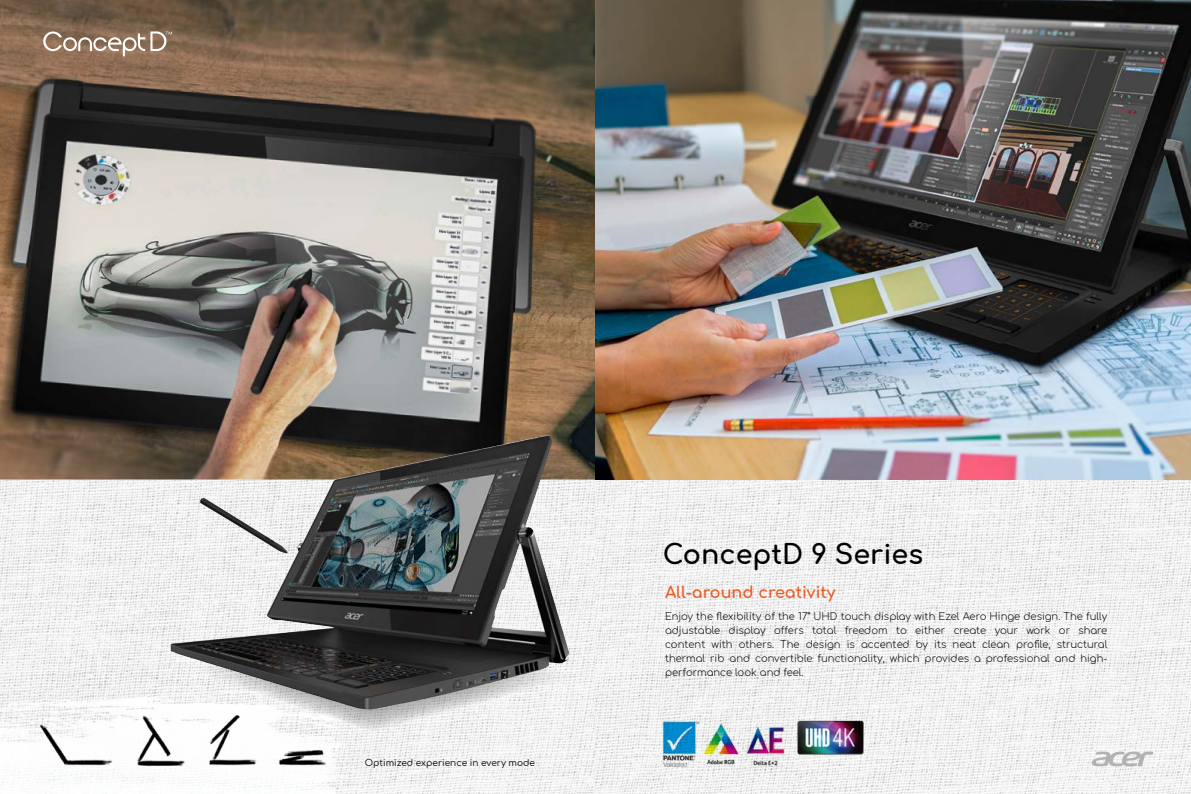
<style>
.page{position:relative;width:1191px;height:794px;background:#fff}
.page>*{position:absolute;margin:0;border:0;box-sizing:border-box;transform-origin:0 0}
.t1{font:700 27px "Comfortaa";color:#000}
.t2{font:700 16px "Comfortaa";color:#eb5b25}
.t3{font:300 10px/14px "Comfortaa";color:#000;text-align:justify}
.t4{font:9px "Comfortaa";color:#000}
</style>
<div class="page">
<img style="left:0;top:479px;width:1191px;height:315px">
<img style="left:0;top:0;width:1191px;height:479px">
<img style="left:0;top:678px;width:381px;height:116px">
<svg style="left:1091px;top:751px;width:62px;height:15px"></svg>
<img style="left:28px;top:709px;width:307px;height:68px">
<svg style="left:180px;top:631px;width:405px;height:100px"></svg>
<img style="left:309px;top:436px;width:236px;height:93px">
<img style="left:199px;top:498px;width:38px;height:27px">
<img style="left:700px;top:720px;width:44px;height:51px">
<img style="left:662px;top:719px;width:39px;height:49px">
<img style="left:745px;top:722px;width:47px;height:51px">
<img style="left:795px;top:719px;width:70px;height:38px">
<svg style="left:43px;top:31px;width:129px;height:25px"></svg>
<p class="t4" style="left:365px;top:754px;width:172px">Optimized experience in every mode</p>
<h1 class="t1" style="left:663px;top:529px;width:262px">ConceptD 9 Series</h1>
<h2 class="t2" style="left:665px;top:577px;width:172px">All-around creativity</h2>
<p class="t3" style="left:665px;top:607px;width:444px">Enjoy the flexibility of the 17” UHD touch display with Ezel Aero Hinge design. The fully adjustable display offers total freedom to either create your work or share content with others. The design is accented by its neat clean profile, structural thermal rib and convertible functionality, which provides a professional and high&shy;performance look and feel.</p>
</div>
